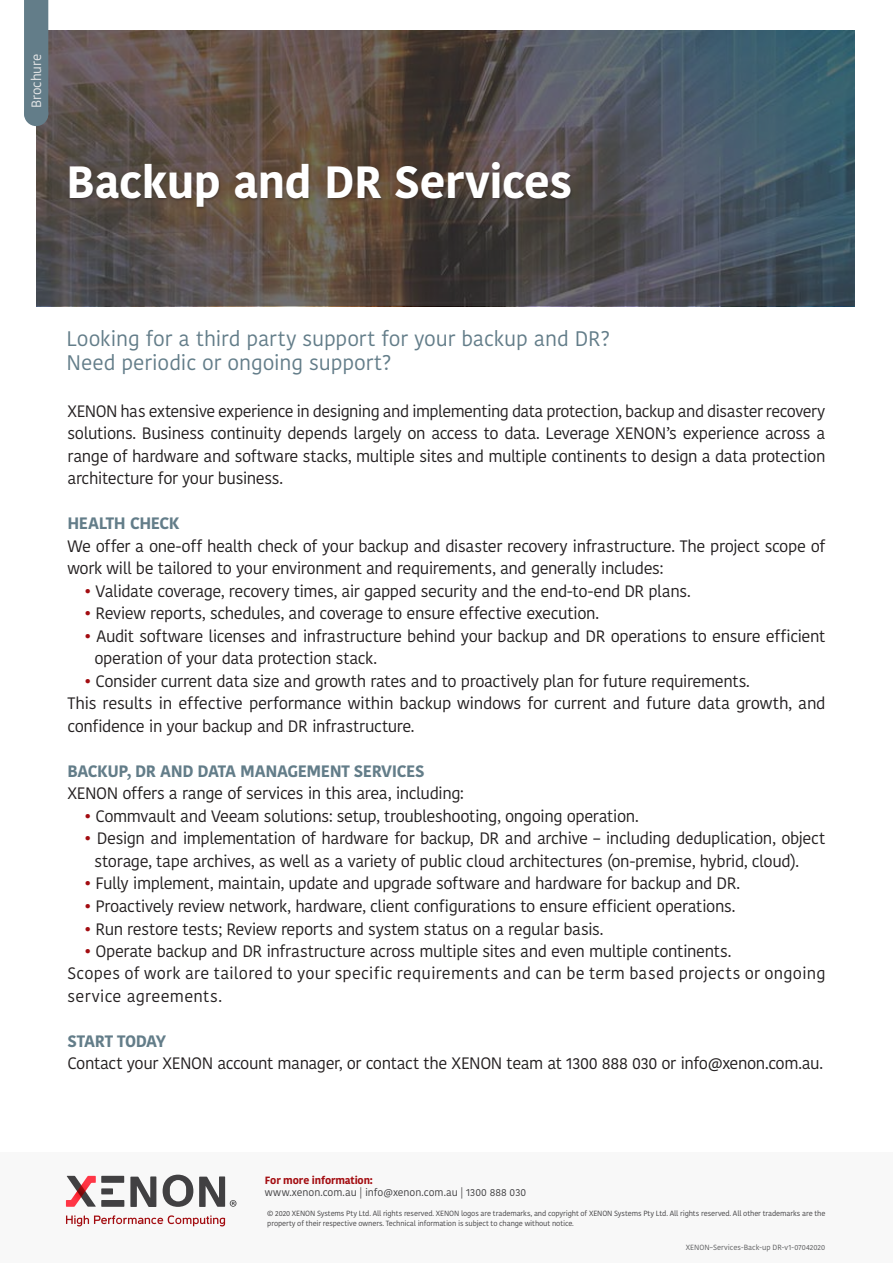
<style>
.page{position:relative;width:893px;height:1263px;background:#fff}
.page>*{position:absolute;margin:0;border:0;box-sizing:border-box;transform-origin:0 0}
.t1{font:700 45px "Kohinoor Devanagari";letter-spacing:-.01em;color:#fff}
.t2{font:21px/24px "Kohinoor Devanagari";letter-spacing:-.005em;color:#637d89}
.t3{font:16.5px/22.5px "Kohinoor Telugu";letter-spacing:-.025em;color:#231f20}
.t4{font:16.5px/22.5px "Kohinoor Telugu";color:#231f20}
.t5{font:700 16.5px "Kohinoor Telugu";letter-spacing:-.03em;color:#637d89}
.t6{font:13.5px "Kohinoor Telugu";letter-spacing:-.01em;color:#e6e7e8}
.t7{font:10.5px "Kohinoor Telugu";color:#414042}
.t8{font:700 10.5px "Kohinoor Telugu";letter-spacing:-.01em;color:#a30d11}
.t9{font:7.5px/9.8px "Kohinoor Telugu";letter-spacing:-.015em;color:#414042}
.t10{font:7.5px "Kohinoor Telugu";color:#58595b}
.s1{color:#a30d11}
</style>
<div class="page">
<svg style="left:36px;top:30px;width:819px;height:276px;background:#515052"></svg>
<div style="left:69px;top:162px;width:504px;height:48px;background:#231f20;opacity:.4"></div>
<div style="left:0;top:1152px;width:893px;height:111px;background:#f8f8f8"></div>
<svg style="left:66px;top:1215px;width:159px;height:11px"></svg>
<svg style="left:66px;top:1176px;width:30px;height:31px"></svg>
<div style="left:101px;top:1176px;width:23px;height:7px;background:#414042"></div>
<div style="left:101px;top:1188px;width:12px;height:6px;background:#414042"></div>
<div style="left:101px;top:1200px;width:23px;height:7px;background:#414042"></div>
<svg style="left:130px;top:1176px;width:26px;height:31px"></svg>
<svg style="left:163px;top:1174px;width:30px;height:33px"></svg>
<svg style="left:199px;top:1176px;width:37px;height:31px"></svg>
<div style="left:24px;top:102px;width:24px;height:24px;background:#637d89;border-radius:50%"></div>
<div style="left:24px;top:0;width:24px;height:124px;background:#637d89"></div>
<p class="t6" style="left:29px;top:108px;width:55px;rotate:-90deg">Brochure</p>
<h1 class="t1" style="left:67px;top:142px;width:507px">Backup and DR Services</h1>
<p class="t2" style="left:67px;top:327px;width:545px">Looking for a third party support for your backup and DR?<br>Need periodic or ongoing support?</p>
<p class="t3" style="left:68px;top:400px;width:759px;text-align:justify">XENON has extensive experience in designing and implementing data protection, backup and disaster recovery solutions. Business continuity depends largely on access to data. Leverage XENON’s experience across a range of hardware and software stacks, multiple sites and multiple continents to design a data protection architecture for your business.</p>
<p class="t5" style="left:68px;top:514px;width:114px">HEALTH CHECK</p>
<p class="t3" style="left:68px;top:535px;width:759px">We offer a one-off health check of your backup and disaster recovery infrastructure. The project scope of work will be tailored to your environment and requirements, and generally includes:</p>
<p class="t3" style="left:84px;top:580px;width:608px"><span class="s1">•</span> Validate coverage, recovery times, air gapped security and the end-to-end DR plans.</p>
<p class="t3" style="left:84px;top:602px;width:516px"><span class="s1">•</span> Review reports, schedules, and coverage to ensure effective execution.</p>
<p class="t3" style="left:95px;top:625px;width:732px;text-indent:-11px"><span class="s1">•</span> Audit software licenses and infrastructure behind your backup and DR operations to ensure efficient operation of your data protection stack.</p>
<p class="t3" style="left:68px;top:670px;width:759px;text-indent:17px"><span class="s1">•</span> Consider current data size and growth rates and to proactively plan for future requirements.<br>This results in effective performance within backup windows for current and future data growth, and confidence in your backup and DR infrastructure.</p>
<p class="t5" style="left:68px;top:762px;width:359px">BACKUP, DR AND DATA MANAGEMENT SERVICES</p>
<p class="t3" style="left:68px;top:782px;width:398px">XENON offers a range of services in this area, including:</p>
<p class="t3" style="left:84px;top:805px;width:556px"><span class="s1">•</span> Commvault and Veeam solutions: setup, troubleshooting, ongoing operation.</p>
<p class="t3" style="left:94px;top:827px;width:732px;text-indent:-10px"><span class="s1">•</span> Design and implementation of hardware for backup, DR and archive – including deduplication, object storage, tape archives, as well as a variety of public cloud architectures (on-premise, hybrid, cloud).</p>
<p class="t3" style="left:84px;top:872px;width:658px"><span class="s1">•</span> Fully implement, maintain, update and upgrade software and hardware for backup and DR.</p>
<p class="t3" style="left:84px;top:895px;width:653px"><span class="s1">•</span> Proactively review network, hardware, client configurations to ensure efficient operations.</p>
<p class="t3" style="left:84px;top:917px;width:521px"><span class="s1">•</span> Run restore tests; Review reports and system status on a regular basis.</p>
<p class="t4" style="left:68px;top:940px;width:759px;text-indent:16px"><span class="s1">•</span> Operate backup and DR infrastructure across multiple sites and even multiple continents.<br>Scopes of work are tailored to your specific requirements and can be term based projects or ongoing service agreements.</p>
<p class="t5" style="left:68px;top:1032px;width:100px">START TODAY</p>
<p class="t3" style="left:68px;top:1052px;width:757px">Contact your XENON account manager, or contact the XENON team at 1300 888 030 or info@xenon.com.au.</p>
<p class="t8" style="left:265px;top:1174px;width:110px">For more information:</p>
<p class="t7" style="left:265px;top:1186px;width:263px">www.xenon.com.au | info@xenon.com.au | 1300 888 030</p>
<p class="t9" style="left:267px;top:1209px;width:560px">© 2020 XENON Systems Pty Ltd. All rights reserved. XENON logos are trademarks, and copyright of XENON Systems Pty Ltd. All rights reserved. All other trademarks are the property of their respective owners. Technical information is subject to change without notice.</p>
<p class="t10" style="left:686px;top:1243px;width:141px">XENON–Services-Back-up DR-v1-07042020</p>
</div>
